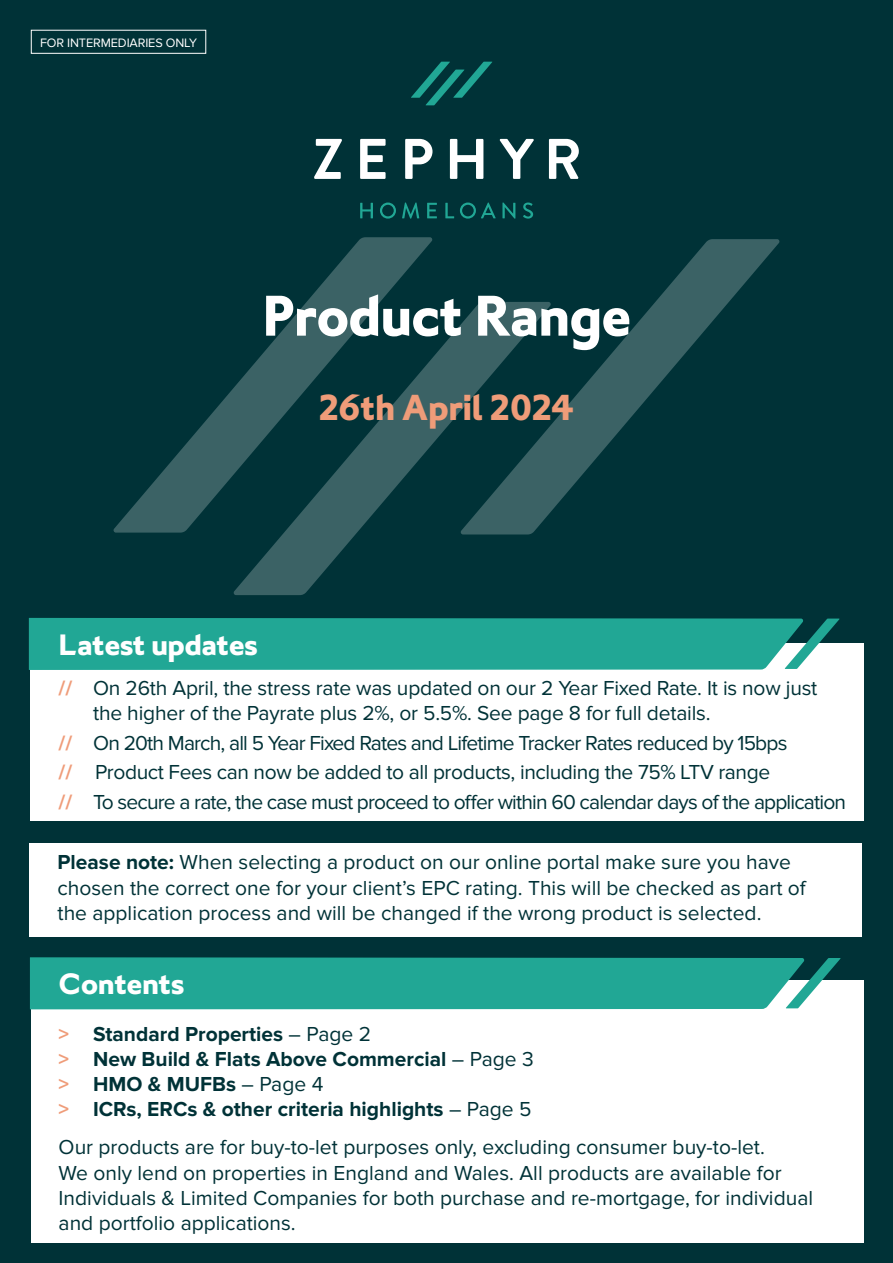
<style>
.page{position:relative;width:893px;height:1263px;background:#003237}
.page>*{position:absolute;margin:0;border:0;box-sizing:border-box;transform-origin:0 0}
.t1{font:700 57px "London";letter-spacing:-.005em;color:#fff}
.t2{font:700 36px "London";color:#ef9c79}
.t3{font:700 29.4px "London";color:#fff}
.t4{font:21px/25.2px "Proxima Nova";color:#003237}
.t5{font:21px/29.4px "Proxima Nova";letter-spacing:-.04em;color:#003237}
.t6{font:700 21px/25.2px "Proxima Nova";color:#003237}
.t7{font:12.6px "Proxima Nova";letter-spacing:-.01em;color:#fff}
.s1{font-weight:700;color:#ef9c79}
.s2{font-weight:700}
.s3{color:#ef9c79}
.s4{font-weight:400}
</style>
<div class="page">
<svg style="left:113px;top:237px;width:320px;height:296px"></svg>
<svg style="left:551px;top:239px;width:229px;height:272px"></svg>
<svg style="left:233px;top:302px;width:318px;height:293px"></svg>
<svg style="left:411px;top:62px;width:81px;height:43px"></svg>
<svg style="left:314px;top:139px;width:28px;height:40px"></svg>
<svg style="left:360px;top:139px;width:26px;height:40px"></svg>
<svg style="left:405px;top:139px;width:27px;height:40px"></svg>
<svg style="left:450px;top:139px;width:33px;height:40px"></svg>
<svg style="left:499px;top:139px;width:35px;height:40px"></svg>
<svg style="left:549px;top:139px;width:30px;height:40px"></svg>
<svg style="left:360px;top:203px;width:13px;height:15px"></svg>
<svg style="left:380px;top:203px;width:16px;height:16px"></svg>
<svg style="left:402px;top:203px;width:17px;height:16px"></svg>
<svg style="left:427px;top:203px;width:10px;height:15px"></svg>
<svg style="left:445px;top:203px;width:9px;height:15px"></svg>
<svg style="left:460px;top:203px;width:36px;height:16px"></svg>
<svg style="left:502px;top:203px;width:13px;height:16px"></svg>
<svg style="left:523px;top:203px;width:10px;height:16px"></svg>
<div style="left:30px;top:643px;width:833px;height:178px;background:#fff"></div>
<svg style="left:29px;top:618px;width:811px;height:52px;background:#28a796"></svg>
<div style="left:31px;top:980px;width:832px;height:263px;background:#fff"></div>
<div style="left:30px;top:843px;width:832px;height:93px;background:#fff"></div>
<svg style="left:30px;top:957px;width:811px;height:52px;background:#28a696"></svg>
<div style="left:31px;top:30px;width:175px;height:24px;border:1px solid #fff"></div>
<p class="t7" style="left:40px;top:35px;width:158px">FOR INTERMEDIARIES ONLY</p>
<h1 class="t1" style="left:262px;top:282px;width:370px">Product Range</h1>
<h2 class="t2" style="left:319px;top:386px;width:257px">26th April 2024</h2>
<h3 class="t3" style="left:59px;top:627px;width:201px">Latest updates</h3>
<p class="t4" style="left:93px;top:676px;width:726px;text-indent:-35px"><span class="s1">//</span> On 26th April, the stress rate was updated on our 2 Year Fixed Rate. It is now just the higher of the Payrate plus 2%, or 5.5%. See page 8 for full details.</p>
<p class="t5" style="left:59px;top:728px;width:789px"><span class="s1">//</span> On 20th March, all 5 Year Fixed Rates and Lifetime Tracker Rates reduced by 15bps<br><span class="s1">//</span> Product Fees can now be added to all products, including the 75% LTV range<br><span class="s1">//</span> To secure a rate, the case must proceed to offer within 60 calendar days of the application</p>
<p class="t4" style="left:58px;top:850px;width:750px"><span class="s2">Please note:</span> When selecting a product on our online portal make sure you have chosen the correct one for your client’s EPC rating. This will be checked as part of the application process and will be changed if the wrong product is selected.</p>
<h3 class="t3" style="left:59px;top:966px;width:127px">Contents</h3>
<p class="t6" style="left:59px;top:1022px;width:477px"><span class="s3">&gt;</span> Standard Properties <span class="s4">– Page 2<br></span><span class="s3">&gt;</span> New Build &amp; Flats Above Commercial <span class="s4">– Page 3 </span><span class="s3">&gt;</span> HMO &amp; MUFBs <span class="s4">– Page 4<br></span><span class="s3">&gt;</span> ICRs, ERCs &amp; other criteria highlights <span class="s4">– Page 5</span></p>
<p class="t4" style="left:59px;top:1135px;width:756px">Our products are for buy-to-let purposes only, excluding consumer buy-to-let.<br>We only lend on properties in England and Wales. All products are available for Individuals &amp; Limited Companies for both purchase and re-mortgage, for individual and portfolio applications.</p>
</div>
